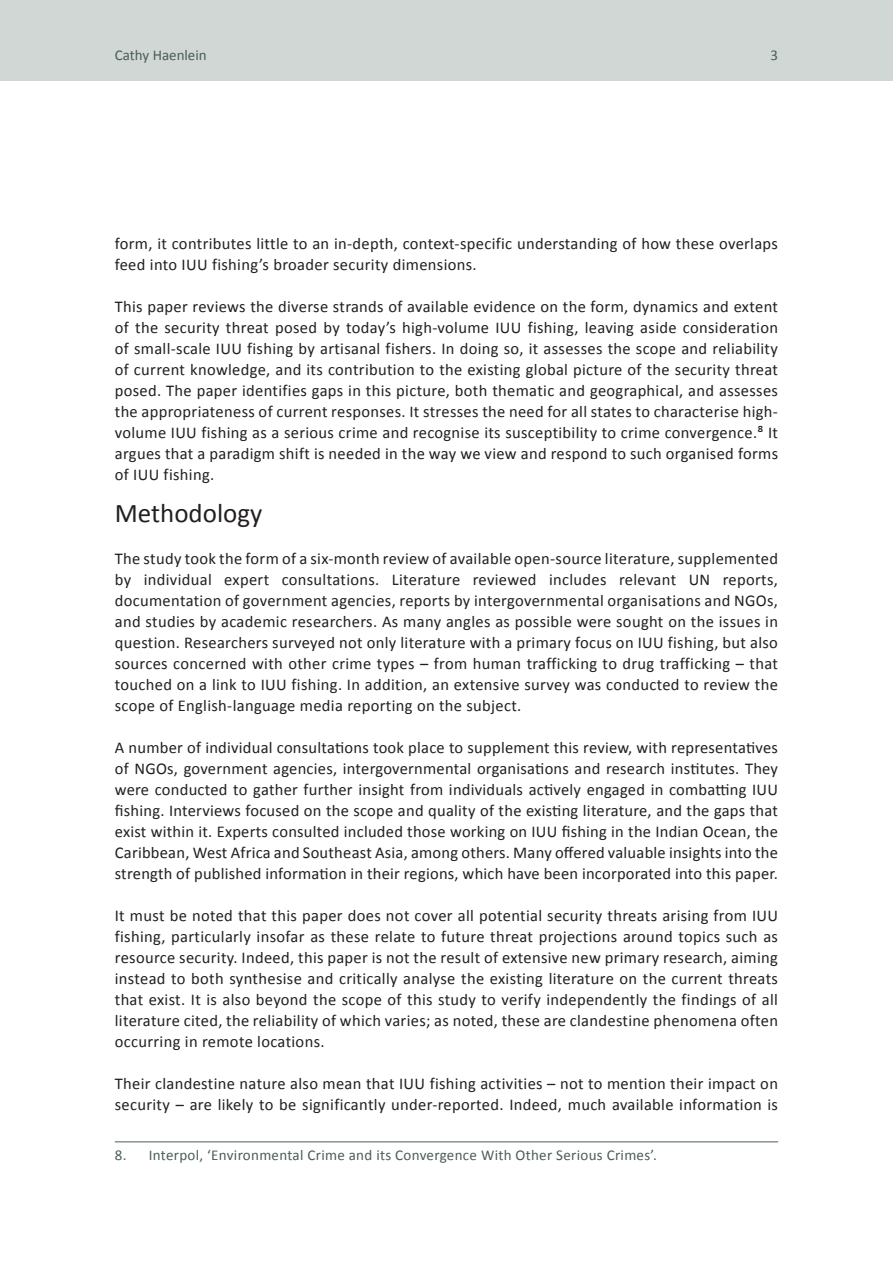
<style>
.page{position:relative;width:893px;height:1263px;background:#fff}
.page>*{position:absolute;margin:0;border:0;box-sizing:border-box;transform-origin:0 0}
.Heading_1{font:27px "Calibri";color:#231f20}
.t1{font:16.5px/21px "Calibri";letter-spacing:.02em;color:#231f20;text-align:justify}
.Footnote_text{font:15px "Calibri";letter-spacing:.02em;color:#4b5d57}
.Footnote_text-2{font:15px "Calibri";color:#4b5d57}
</style>
<div class="page">
<div style="left:0;top:0;width:893px;height:81px;background:#d0d7d5"></div>
<hr style="left:115px;top:1141px;width:663px;height:1px;background:#4b5d57">
<p class="Footnote_text-2" style="left:115px;top:45px;width:93px">Cathy Haenlein</p>
<p class="Footnote_text" style="left:771px;top:45px;width:9px">3</p>
<p class="t1" style="left:115px;top:233px;width:665px">form, it contributes little to an in-depth, context-specific understanding of how these overlaps feed into IUU fishing’s broader security dimensions.</p>
<p class="t1" style="left:115px;top:296px;width:665px">This paper reviews the diverse strands of available evidence on the form, dynamics and extent of the security threat posed by today’s high-volume IUU fishing, leaving aside consideration of small-scale IUU fishing by artisanal fishers. In doing so, it assesses the scope and reliability of current knowledge, and its contribution to the existing global picture of the security threat posed. The paper identifies gaps in this picture, both thematic and geographical, and assesses the appropriateness of current responses. It stresses the need for all states to characterise high&shy;volume IUU fishing as a serious crime and recognise its susceptibility to crime convergence.8 It argues that a paradigm shift is needed in the way we view and respond to such organised forms of IUU fishing.</p>
<p class="Heading_1" style="left:115px;top:495px;width:149px">Methodology</p>
<p class="t1" style="left:115px;top:548px;width:665px">The study took the form of a six-month review of available open-source literature, supplemented by individual expert consultations. Literature reviewed includes relevant UN reports, documentation of government agencies, reports by intergovernmental organisations and NGOs, and studies by academic researchers. As many angles as possible were sought on the issues in question. Researchers surveyed not only literature with a primary focus on IUU fishing, but also sources concerned with other crime types – from human trafficking to drug trafficking – that touched on a link to IUU fishing. In addition, an extensive survey was conducted to review the scope of English-language media reporting on the subject.</p>
<p class="t1" style="left:115px;top:737px;width:665px">A number of individual consultations took place to supplement this review, with representatives of NGOs, government agencies, intergovernmental organisations and research institutes. They were conducted to gather further insight from individuals actively engaged in combatting IUU fishing. Interviews focused on the scope and quality of the existing literature, and the gaps that exist within it. Experts consulted included those working on IUU fishing in the Indian Ocean, the Caribbean, West Africa and Southeast Asia, among others. Many offered valuable insights into the strength of published information in their regions, which have been incorporated into this paper.</p>
<p class="t1" style="left:115px;top:905px;width:665px">It must be noted that this paper does not cover all potential security threats arising from IUU fishing, particularly insofar as these relate to future threat projections around topics such as resource security. Indeed, this paper is not the result of extensive new primary research, aiming instead to both synthesise and critically analyse the existing literature on the current threats that exist. It is also beyond the scope of this study to verify independently the findings of all literature cited, the reliability of which varies; as noted, these are clandestine phenomena often occurring in remote locations.</p>
<p class="t1" style="left:115px;top:1073px;width:665px">Their clandestine nature also mean that IUU fishing activities – not to mention their impact on security – are likely to be significantly under-reported. Indeed, much available information is</p>
<p class="Footnote_text" style="left:115px;top:1145px;width:544px">8. Interpol, ‘Environmental Crime and its Convergence With Other Serious Crimes’.</p>
</div>
